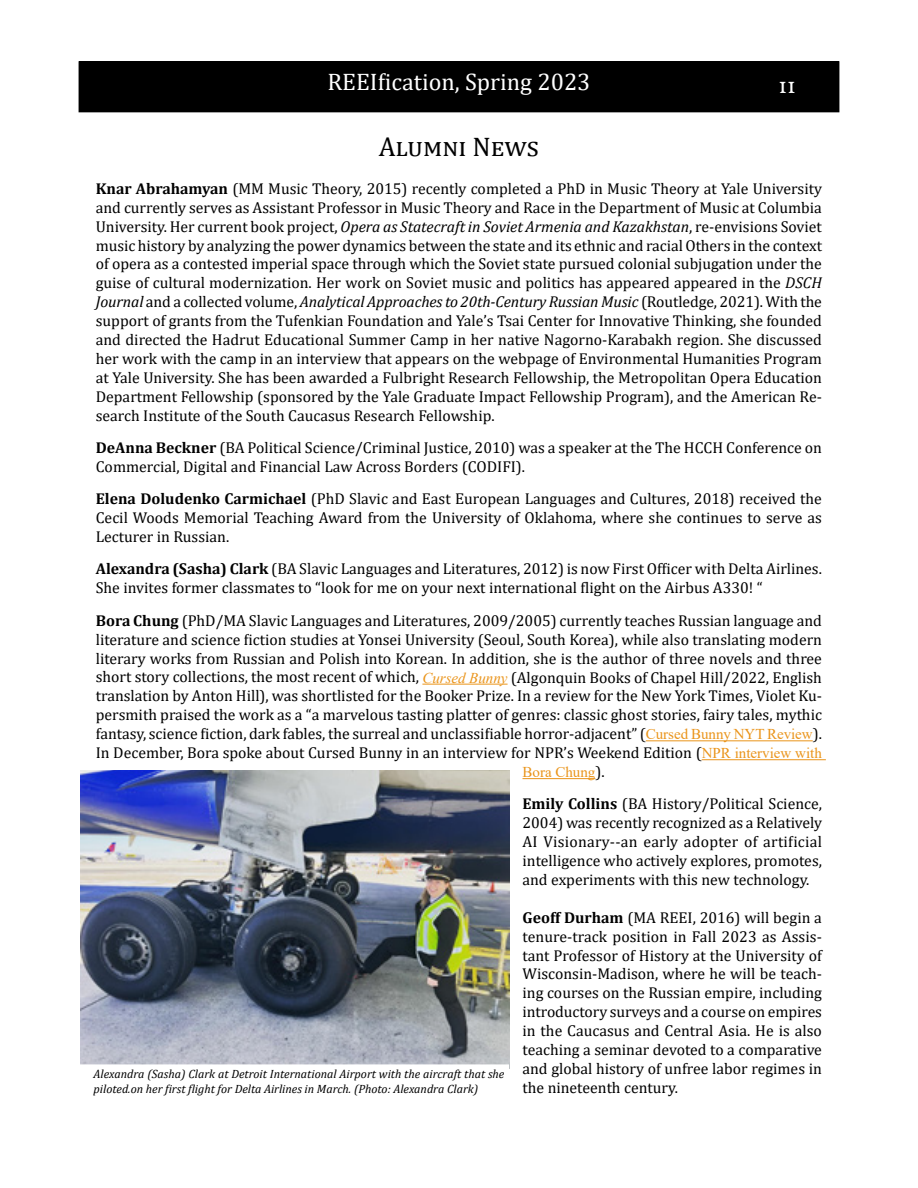
<style>
.page{position:relative;width:918px;height:1188px;background:#fff}
.page>*{position:absolute;margin:0;border:0;box-sizing:border-box;transform-origin:0 0}
.t1{font:28.5px "High Tower Text";color:#fff}
.t2{font:27px "Cambria";color:#000}
.t3{font:24px "Cambria";color:#fff}
.t4{font:15.75px/18.9px "Cambria";color:#000;text-align:justify}
.t5{font:15.75px/18.9px "Cambria 2";color:#000}
.t6{font:15px "Times New Roman";color:#ea941a}
.t7{font:italic 12px "Cambria";color:#000}
.t8{font:12px "Cambria Italic 2";color:#000}
.s1{font-family:"Cambria Bold 2"}
.s2{font-style:italic}
.s3{font-weight:700}
.s4{font-family:"Times New Roman";font-style:italic;font-size:15px;color:#ea941a}
.s5{font-family:"Times New Roman";font-size:15px;color:#ea941a}
.s6{font-family:"Cambria";font-size:15.75px;color:#000}
</style>
<div class="page">
<div style="left:79px;top:62px;width:760px;height:50px;background:#000"></div>
<hr style="left:422px;top:684px;width:86px;height:1px;background:#ea941a">
<hr style="left:646px;top:740px;width:167px;height:1px;background:#ea941a">
<hr style="left:702px;top:759px;width:124px;height:1px;background:#ea941a">
<hr style="left:523px;top:778px;width:72px;height:1px;background:#ea941a">
<img style="left:81px;top:771px;width:428px;height:293px">
<h3 class="t3" style="left:327px;top:68px;width:265px">REEIfication, Spring 2023</h3>
<h1 class="t1" style="left:778px;top:68px;width:19px">11</h1>
<h2 class="t2" style="left:379px;top:131px;width:162px">Alumni News</h2>
<p class="t4" style="left:96px;top:179px;width:728px"><span class="s1">Knar Abrahamyan</span> (MM Music Theory, 2015) recently completed a PhD in Music Theory at Yale University</p>
<p class="t5" style="left:96px;top:198px;width:728px">and currently serves as Assistant Professor in Music Theory and Race in the Department of Music at Columbia</p>
<p class="t4" style="left:96px;top:217px;width:728px">University. Her current book project, <span class="s2">Opera as Statecraft in Soviet Armenia and Kazakhstan</span>, re-envisions Soviet music history by analyzing the power dynamics between the state and its ethnic and racial Others in the context of opera as a contested imperial space through which the Soviet state pursued colonial subjugation under the guise of cultural modernization. Her work on Soviet music and politics has appeared appeared in the <span class="s2">DSCH Journal</span> and a collected volume, <span class="s2">Analytical Approaches to 20th-Century Russian Music</span> (Routledge, 2021). With the support of grants from the Tufenkian Foundation and Yale’s Tsai Center for Innovative Thinking, she founded and directed the Hadrut Educational Summer Camp in her native Nagorno-Karabakh region. She discussed her work with the camp in an interview that appears on the webpage of Environmental Humanities Program at Yale University. She has been awarded a Fulbright Research Fellowship, the Metropolitan Opera Education Department Fellowship (sponsored by the Yale Graduate Impact Fellowship Program), and the American Re&shy;search Institute of the South Caucasus Research Fellowship.</p>
<p class="t4" style="left:96px;top:438px;width:728px"><span class="s3">DeAnna Beckner</span> (BA Political Science/Criminal Justice, 2010) was a speaker at the The HCCH Conference on<br>Commercial, Digital and Financial Law Across Borders (CODIFI).</p>
<p class="t4" style="left:96px;top:489px;width:728px"><span class="s3">Elena Doludenko Carmichael</span> (PhD Slavic and East European Languages and Cultures, 2018) received the Cecil Woods Memorial Teaching Award from the University of Oklahoma, where she continues to serve as Lecturer in Russian.</p>
<p class="t4" style="left:96px;top:560px;width:728px"><span class="s1">Alexandra (Sasha) Clark</span> (BA Slavic Languages and Literatures, 2012) is now First Officer with Delta Airlines.<br>She invites former classmates to “look for me on your next international flight on the Airbus A330! “</p>
<p class="t4" style="left:96px;top:611px;width:728px"><span class="s3">Bora Chung</span> (PhD/MA Slavic Languages and Literatures, 2009/2005) currently teaches Russian language and literature and science fiction studies at Yonsei University (Seoul, South Korea), while also translating modern literary works from Russian and Polish into Korean. In addition, she is the author of three novels and three short story collections, the most recent of which, <span class="s4">Cursed Bunny</span> (Algonquin Books of Chapel Hill/2022, English translation by Anton Hill), was shortlisted for the Booker Prize. In a review for the New York Times, Violet Ku&shy;persmith praised the work as a “a marvelous tasting platter of genres: classic ghost stories, fairy tales, mythic fantasy, science fiction, dark fables, the surreal and unclassifiable horror-adjacent” (<span class="s5">Cursed Bunny NYT Review</span>).<br>In December, Bora spoke about Cursed Bunny in an interview for NPR’s Weekend Edition (<span class="s5">NPR interview with</span></p>
<p class="t6" style="left:523px;top:761px;width:84px">Bora Chung<span class="s6">).</span></p>
<p class="t4" style="left:523px;top:795px;width:301px"><span class="s3">Emily Collins</span> (BA History/Political Science, 2004) was recently recognized as a Relatively AI Visionary--an early adopter of artificial intelligence who actively explores, promotes, and experiments with this new technology.</p>
<p class="t4" style="left:523px;top:908px;width:301px"><span class="s3">Geoff Durham</span> (MA REEI, 2016) will begin a</p>
<p class="t5" style="left:523px;top:927px;width:301px">tenure-track position in Fall 2023 as Assis-</p>
<p class="t4" style="left:523px;top:946px;width:301px">tant Professor of History at the University of Wisconsin-Madison, where he will be teach&shy;ing courses on the Russian empire, including</p>
<p class="t5" style="left:523px;top:1002px;width:301px">introductory surveys and a course on empires</p>
<p class="t4" style="left:523px;top:1021px;width:301px">in the Caucasus and Central Asia. He is also</p>
<p class="t5" style="left:523px;top:1040px;width:301px">teaching a seminar devoted to a comparative and global history of unfree labor regimes in</p>
<p class="t4" style="left:523px;top:1078px;width:157px">the nineteenth century.</p>
<p class="t7" style="left:94px;top:1066px;width:412px">Alexandra (Sasha) Clark at Detroit International Airport with the aircraft that she</p>
<p class="t8" style="left:94px;top:1080px;width:386px">piloted.on her first flight for Delta Airlines in March. (Photo: Alexandra Clark)</p>
</div>
